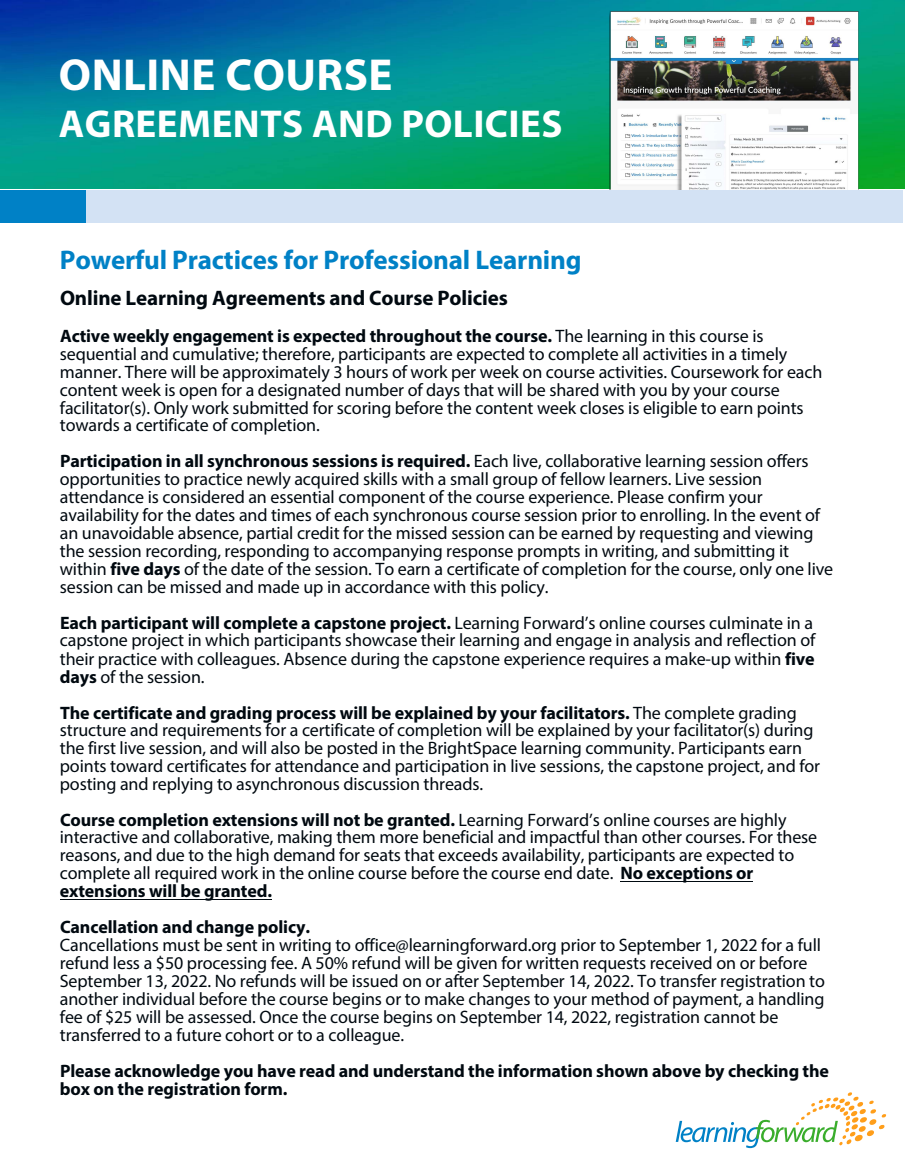
<style>
.page{position:relative;width:905px;height:1175px;background:#fff}
.page>*{position:absolute;margin:0;border:0;box-sizing:border-box;transform-origin:0 0}
.t1{font:700 45px "Myriad Pro";letter-spacing:.01em;color:#fff}
.t2{font:700 39px "Myriad Pro";letter-spacing:.01em;color:#fff}
.t3{font:700 27px "Myriad Pro";letter-spacing:-.005em;color:#0081c6}
.t4{font:700 21px "Myriad Pro";letter-spacing:-.005em;color:#000910}
.t5{font:18px/17.9px "Myriad Pro";letter-spacing:-.005em;color:#000910}
.t6{font:700 18px/18px "Myriad Pro";letter-spacing:-.005em;color:#000910}
.s1{font-weight:700}
</style>
<div class="page">
<img style="left:0;top:1px;width:904px;height:188px">
<div style="left:0;top:190px;width:86px;height:32px;background:#0081c6"></div>
<hr style="left:60px;top:899px;width:212px;height:1px;background:#000910">
<hr style="left:621px;top:881px;width:132px;height:1px;background:#000910">
<svg style="left:675px;top:1092px;width:211px;height:56px"></svg>
<img style="left:609px;top:10px;width:252px;height:180px">
<div style="left:87px;top:190px;width:816px;height:32px;background:#d3e2f4"></div>
<h1 class="t1" style="left:59px;top:45px;width:335px">ONLINE COURSE</h1>
<h2 class="t2" style="left:59px;top:99px;width:505px">AGREEMENTS AND POLICIES</h2>
<h3 class="t3" style="left:60px;top:242px;width:523px">Powerful Practices for Professional Learning</h3>
<p class="t4" style="left:60px;top:285px;width:449px">Online Learning Agreements and Course Policies</p>
<p class="t5" style="left:60px;top:327px;width:764px"><span class="s1">Active weekly engagement is expected throughout the course.</span> The learning in this course is sequential and cumulative; therefore, participants are expected to complete all activities in a timely manner. There will be approximately 3 hours of work per week on course activities. Coursework for each content week is open for a designated number of days that will be shared with you by your course facilitator(s). Only work submitted for scoring before the content week closes is eligible to earn points towards a certificate of completion.</p>
<p class="t5" style="left:60px;top:452px;width:775px"><span class="s1">Participation in all synchronous sessions is required.</span> Each live, collaborative learning session offers opportunities to practice newly acquired skills with a small group of fellow learners. Live session attendance is considered an essential component of the course experience. Please confirm your availability for the dates and times of each synchronous course session prior to enrolling. In the event of an unavoidable absence, partial credit for the missed session can be earned by requesting and viewing the session recording, responding to accompanying response prompts in writing, and submitting it within <span class="s1">five days</span> of the date of the session. To earn a certificate of completion for the course, only one live session can be missed and made up in accordance with this policy.</p>
<p class="t5" style="left:60px;top:613px;width:757px"><span class="s1">Each participant will complete a capstone project.</span> Learning Forward’s online courses culminate in a capstone project in which participants showcase their learning and engage in analysis and reflection of their practice with colleagues. Absence during the capstone experience requires a make-up within <span class="s1">five days</span> of the session.</p>
<p class="t5" style="left:60px;top:703px;width:761px"><span class="s1">The certificate and grading process will be explained by your facilitators.</span> The complete grading structure and requirements for a certificate of completion will be explained by your facilitator(s) during the first live session, and will also be posted in the BrightSpace learning community. Participants earn points toward certificates for attendance and participation in live sessions, the capstone project, and for posting and replying to asynchronous discussion threads.</p>
<p class="t5" style="left:60px;top:810px;width:759px"><span class="s1">Course completion extensions will not be granted.</span> Learning Forward’s online courses are highly interactive and collaborative, making them more beneficial and impactful than other courses. For these reasons, and due to the high demand for seats that exceeds availability, participants are expected to complete all required work in the online course before the course end date. <span class="s1">No exceptions or extensions will be granted.</span></p>
<p class="t6" style="left:60px;top:917px;width:251px">Cancellation and change policy.</p>
<p class="t5" style="left:60px;top:935px;width:766px">Cancellations must be sent in writing to office@learningforward.org prior to September 1, 2022 for a full refund less a $50 processing fee. A 50% refund will be given for written requests received on or before September 13, 2022. No refunds will be issued on or after September 14, 2022. To transfer registration to another individual before the course begins or to make changes to your method of payment, a handling fee of $25 will be assessed. Once the course begins on September 14, 2022, registration cannot be transferred to a future cohort or to a colleague.</p>
<p class="t6" style="left:60px;top:1061px;width:770px">Please acknowledge you have read and understand the information shown above by checking the box on the registration form.</p>
</div>
